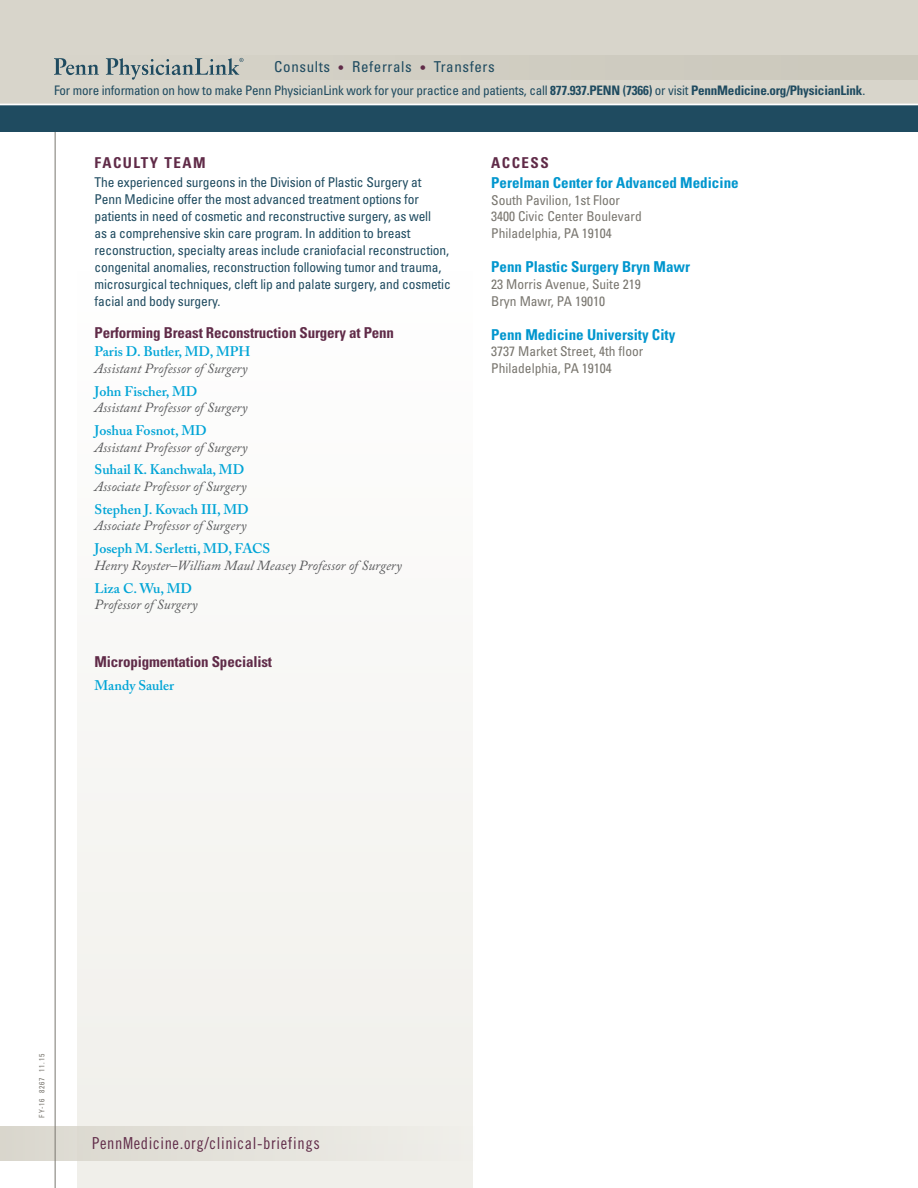
<style>
.page{position:relative;width:918px;height:1188px;background:#fff}
.page>*{position:absolute;margin:0;border:0;box-sizing:border-box;transform-origin:0 0}
.t1{font:16.5px "Trade Gothic Cond Eighteen";letter-spacing:.04em;color:#602b48}
.t2{font:700 condensed 15px "Univers";color:#0096ce}
.t3{font:700 condensed 15px "Univers";letter-spacing:-.01em;color:#602b48}
.t4{font:condensed 15px "Univers";letter-spacing:.04em;color:#1f4b60}
.t5{font:700 condensed 15px "Univers";letter-spacing:.1em;color:#602b48}
.t6{font:italic 13.8px "Adobe Caslon Pro";color:#58595b}
.t7{font:600 13.8px "Adobe Caslon Pro";color:#00a4d6}
.t8{font:condensed 13.5px/16.8px "Univers";letter-spacing:-.01em;color:#1f4b60}
.t9{font:condensed 13.5px/16.8px "Univers";color:#79766f}
.t10{font:condensed 13.2px "Univers";letter-spacing:-.015em;color:#1f4b60}
.t11{font:condensed 7.5px "Univers";letter-spacing:.1em;color:#79766f}
.s1{color:#602b48}
.s2{font-weight:700}
</style>
<div class="page">
<div style="left:77px;top:271px;width:395px;height:917px;background:#f7f7f4"></div>
<div style="left:0;top:1126px;width:476px;height:35px;background:linear-gradient(to right,#d8d5cc,#f0efea)"></div>
<hr style="left:55px;top:130px;width:1px;height:1058px;background:#79766f">
<div style="left:0;top:0;width:918px;height:124px;background:#d8d5cb"></div>
<div style="left:0;top:104px;width:918px;height:28px;background:#1f4b60"></div>
<hr style="left:0;top:104px;width:918px;height:1px;background:#fff">
<div style="left:54px;top:56px;width:864px;height:24px;background:#ccc9bd"></div>
<svg style="left:54px;top:58px;width:190px;height:22px"></svg>
<p class="t4" style="left:274px;top:58px;width:222px">Consults <span class="s1">•</span> Referrals <span class="s1">•</span> Transfers</p>
<p class="t10" style="left:54px;top:82px;width:813px">For more information on how to make Penn PhysicianLink work for your practice and patients, call <span class="s2">877.937.PENN (7366)</span> or visit <span class="s2">PennMedicine.org/PhysicianLink</span>.</p>
<p class="t5" style="left:94px;top:153px;width:113px">FACULTY TEAM</p>
<p class="t8" style="left:94px;top:174px;width:358px">The experienced surgeons in the Division of Plastic Surgery at Penn Medicine offer the most advanced treatment options for patients in need of cosmetic and reconstructive surgery, as well<br>as a comprehensive skin care program. In addition to breast reconstruction, specialty areas include craniofacial reconstruction, congenital anomalies, reconstruction following tumor and trauma, microsurgical techniques, cleft lip and palate surgery, and cosmetic facial and body surgery.</p>
<p class="t3" style="left:94px;top:324px;width:301px">Performing Breast Reconstruction Surgery at Penn</p>
<p class="t7" style="left:94px;top:344px;width:157px">Paris D. Butler, MD, MPH</p>
<p class="t6" style="left:94px;top:360px;width:155px">Assistant Professor of Surgery</p>
<p class="t7" style="left:94px;top:383px;width:105px">John Fischer, MD</p>
<p class="t6" style="left:94px;top:399px;width:155px">Assistant Professor of Surgery</p>
<p class="t7" style="left:94px;top:422px;width:114px">Joshua Fosnot, MD</p>
<p class="t6" style="left:94px;top:439px;width:155px">Assistant Professor of Surgery</p>
<p class="t7" style="left:94px;top:462px;width:151px">Suhail K. Kanchwala, MD</p>
<p class="t6" style="left:94px;top:478px;width:153px">Associate Professor of Surgery</p>
<p class="t7" style="left:94px;top:501px;width:156px">Stephen J. Kovach III, MD</p>
<p class="t6" style="left:94px;top:518px;width:153px">Associate Professor of Surgery</p>
<p class="t7" style="left:94px;top:540px;width:177px">Joseph M. Serletti, MD, FACS</p>
<p class="t6" style="left:94px;top:557px;width:309px">Henry Royster–William Maul Measey Professor of Surgery</p>
<p class="t7" style="left:94px;top:580px;width:99px">Liza C. Wu, MD</p>
<p class="t6" style="left:94px;top:596px;width:104px">Professor of Surgery</p>
<p class="t3" style="left:94px;top:652px;width:179px">Micropigmentation Specialist</p>
<p class="t7" style="left:94px;top:677px;width:81px">Mandy Sauler</p>
<p class="t3" style="left:491px;top:154px;width:59px">ACCESS</p>
<p class="t2" style="left:491px;top:173px;width:249px">Perelman Center for Advanced Medicine</p>
<p class="t9" style="left:491px;top:191px;width:152px">South Pavilion, 1st Floor<br>3400 Civic Center Boulevard<br>Philadelphia, PA 19104</p>
<p class="t2" style="left:491px;top:258px;width:201px">Penn Plastic Surgery Bryn Mawr</p>
<p class="t9" style="left:491px;top:276px;width:151px">23 Morris Avenue, Suite 219<br>Bryn Mawr, PA 19010</p>
<p class="t2" style="left:491px;top:325px;width:186px">Penn Medicine University City</p>
<p class="t9" style="left:491px;top:343px;width:154px">3737 Market Street, 4th floor<br>Philadelphia, PA 19104</p>
<p class="t11" style="left:37px;top:1118px;width:65px;rotate:-90deg">FY-16 8267 11.15</p>
<p class="t1" style="left:92px;top:1133px;width:229px">PennMedicine.org/clinical-briefings</p>
</div>
